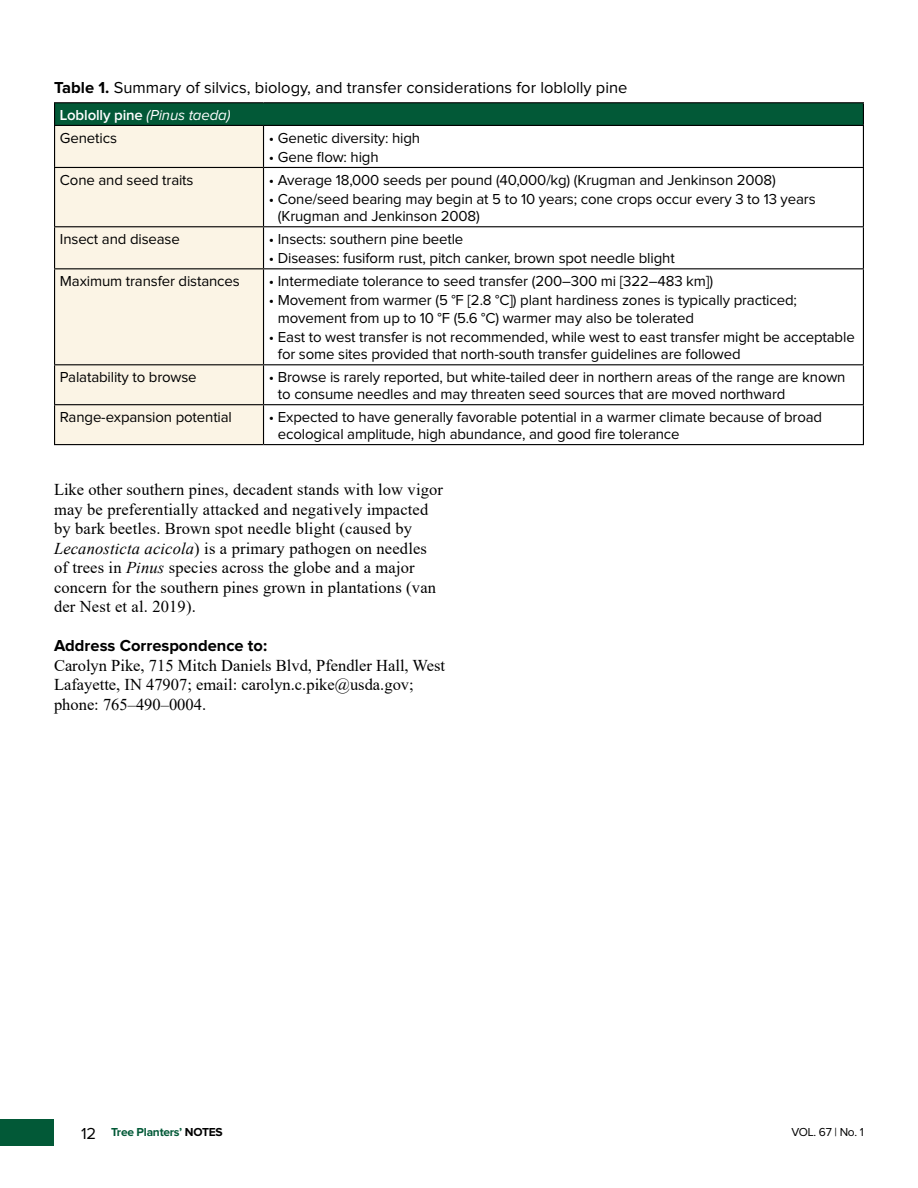
<style>
.page{position:relative;width:918px;height:1188px;background:#fff}
.page>*{position:absolute;margin:0;border:0;box-sizing:border-box;transform-origin:0 0}
.Main_Copy{font:16.5px/19.5px "Times New Roman";letter-spacing:.01em;color:#000}
.Table_Title{font:16.5px "Proxima Nova";color:#000}
.Address_to{font:700 16.5px "Proxima Nova";color:#000}
.Table_Content{font:15px/17.2px "Proxima Nova";letter-spacing:-.01em;color:#000}
.Table_top_row{font:600 15px "Proxima Nova";letter-spacing:-.01em;color:#fff}
.t1{font:700 12px "Proxima Nova";letter-spacing:-.02em;color:#025937}
.t2{font:12px "Proxima Nova";letter-spacing:-.02em;color:#000}
.s1{font-weight:700}
.s2{font-weight:400;font-style:italic}
.s3{font-style:italic}
.s4{font-weight:400;font-size:16.5px;color:#000}
.s5{color:#000}
</style>
<div class="page">
<div style="left:0;top:1119px;width:54px;height:27px;background:#025937"></div>
<div style="left:55px;top:103px;width:808px;height:22px;background:#025937"></div>
<svg style="left:55px;top:126px;width:208px;height:318px;background:#f7f0e1"></svg>
<hr style="left:54px;top:102px;width:210px;height:1px;background:#000">
<svg style="left:54px;top:103px;width:1px;height:22px"></svg>
<hr style="left:264px;top:102px;width:600px;height:1px;background:#000">
<svg style="left:863px;top:103px;width:1px;height:22px"></svg>
<hr style="left:54px;top:125px;width:210px;height:1px;background:#000">
<hr style="left:54px;top:126px;width:1px;height:41px;background:#000">
<hr style="left:264px;top:125px;width:600px;height:1px;background:#000">
<hr style="left:263px;top:126px;width:1px;height:41px;background:#000">
<hr style="left:863px;top:126px;width:1px;height:41px;background:#000">
<hr style="left:54px;top:167px;width:210px;height:1px;background:#000">
<hr style="left:54px;top:168px;width:1px;height:58px;background:#000">
<hr style="left:264px;top:167px;width:600px;height:1px;background:#000">
<hr style="left:263px;top:168px;width:1px;height:58px;background:#000">
<hr style="left:863px;top:168px;width:1px;height:58px;background:#000">
<hr style="left:54px;top:226px;width:210px;height:1px;background:#000">
<hr style="left:54px;top:227px;width:1px;height:41px;background:#000">
<hr style="left:264px;top:226px;width:600px;height:1px;background:#000">
<hr style="left:263px;top:227px;width:1px;height:41px;background:#000">
<hr style="left:863px;top:227px;width:1px;height:41px;background:#000">
<hr style="left:54px;top:268px;width:210px;height:1px;background:#000">
<hr style="left:54px;top:269px;width:1px;height:95px;background:#000">
<hr style="left:264px;top:268px;width:600px;height:1px;background:#000">
<hr style="left:263px;top:269px;width:1px;height:95px;background:#000">
<hr style="left:863px;top:269px;width:1px;height:95px;background:#000">
<hr style="left:54px;top:364px;width:210px;height:1px;background:#000">
<hr style="left:54px;top:365px;width:1px;height:39px;background:#000">
<hr style="left:264px;top:364px;width:600px;height:1px;background:#000">
<hr style="left:263px;top:365px;width:1px;height:39px;background:#000">
<hr style="left:863px;top:365px;width:1px;height:39px;background:#000">
<hr style="left:54px;top:404px;width:210px;height:1px;background:#000">
<hr style="left:54px;top:405px;width:1px;height:39px;background:#000">
<hr style="left:264px;top:404px;width:600px;height:1px;background:#000">
<hr style="left:263px;top:405px;width:1px;height:39px;background:#000">
<hr style="left:863px;top:405px;width:1px;height:39px;background:#000">
<hr style="left:54px;top:444px;width:210px;height:1px;background:#000">
<hr style="left:264px;top:444px;width:600px;height:1px;background:#000">
<p class="Table_Title" style="left:54px;top:80px;width:575px"><span class="s1">Table 1.</span> Summary of silvics, biology, and transfer considerations for loblolly pine</p>
<p class="Table_top_row" style="left:60px;top:108px;width:172px">Loblolly pine <span class="s2">(Pinus taeda)</span></p>
<p class="Table_Content" style="left:60px;top:130px;width:59px">Genetics</p>
<p class="Table_Content" style="left:269px;top:130px;width:153px">• Genetic diversity: high</p>
<p class="Table_Content" style="left:269px;top:149px;width:111px">• Gene flow: high</p>
<p class="Table_Content" style="left:60px;top:172px;width:135px">Cone and seed traits</p>
<p class="Table_Content" style="left:269px;top:172px;width:509px">• Average 18,000 seeds per pound (40,000/kg) (Krugman and Jenkinson 2008)</p>
<p class="Table_Content" style="left:278px;top:191px;width:539px;text-indent:-9px">• Cone/seed bearing may begin at 5 to 10 years; cone crops occur every 3 to 13 years (Krugman and Jenkinson 2008)</p>
<p class="Table_Content" style="left:60px;top:231px;width:121px">I nsect and disease</p>
<p class="Table_Content" style="left:269px;top:231px;width:196px">• I nsects: southern pine beetle</p>
<p class="Table_Content" style="left:269px;top:250px;width:407px">• Diseases: fusiform rust, pitch canker, brown spot needle blight</p>
<p class="Table_Content" style="left:60px;top:273px;width:181px">Maximum transfer distances</p>
<p class="Table_Content" style="left:269px;top:273px;width:446px">• I ntermediate tolerance to seed transfer (200–300 mi [322–483 km])</p>
<p class="Table_Content" style="left:278px;top:293px;width:521px;text-indent:-9px">• Movement from warmer (5 °F [2.8 °C]) plant hardiness zones is typically practiced; movement from up to 10 °F (5.6 °C) warmer may also be tolerated</p>
<p class="Table_Content" style="left:278px;top:329px;width:578px;text-indent:-9px">• East to west transfer is not recommended, while west to east transfer might be acceptable for some sites provided that north-south transfer guidelines are followed</p>
<p class="Table_Content" style="left:60px;top:369px;width:138px">Palatability to browse</p>
<p class="Table_Content" style="left:278px;top:369px;width:569px;text-indent:-9px">• Browse is rarely reported, but white-tailed deer in northern areas of the range are known to consume needles and may threaten seed sources that are moved northward</p>
<p class="Table_Content" style="left:60px;top:409px;width:174px">Range-expansion potential</p>
<p class="Table_Content" style="left:278px;top:409px;width:546px;text-indent:-9px">• Expected to have generally favorable potential in a warmer climate because of broad ecological amplitude, high abundance, and good fire tolerance</p>
<p class="Main_Copy" style="left:54px;top:479px;width:391px">Like other southern pines, decadent stands with low vigor may be preferentially attacked and negatively impacted by bark beetles. Brown spot needle blight (caused by <span class="s3">Lecanosticta acicola</span>) is a primary pathogen on needles of trees in <span class="s3">Pinus</span> species across the globe and a major concern for the southern pines grown in plantations (van der Nest et al. 2019).</p>
<p class="Address_to" style="left:54px;top:638px;width:215px">Address Correspondence to:</p>
<p class="Main_Copy" style="left:54px;top:655px;width:393px">Carolyn Pike, 715 Mitch Daniels Blvd, Pfendler Hall, West<br>Lafayette, IN 47907; email: carolyn.c.pike@usda.gov; phone: 765–490–0004.</p>
<p class="t1" style="left:81px;top:1127px;width:143px"><span class="s4">12</span> Tree Planters’ <span class="s5">NOTES</span></p>
<p class="t2" style="left:791px;top:1127px;width:74px">VOL. 67 | No. 1</p>
</div>
